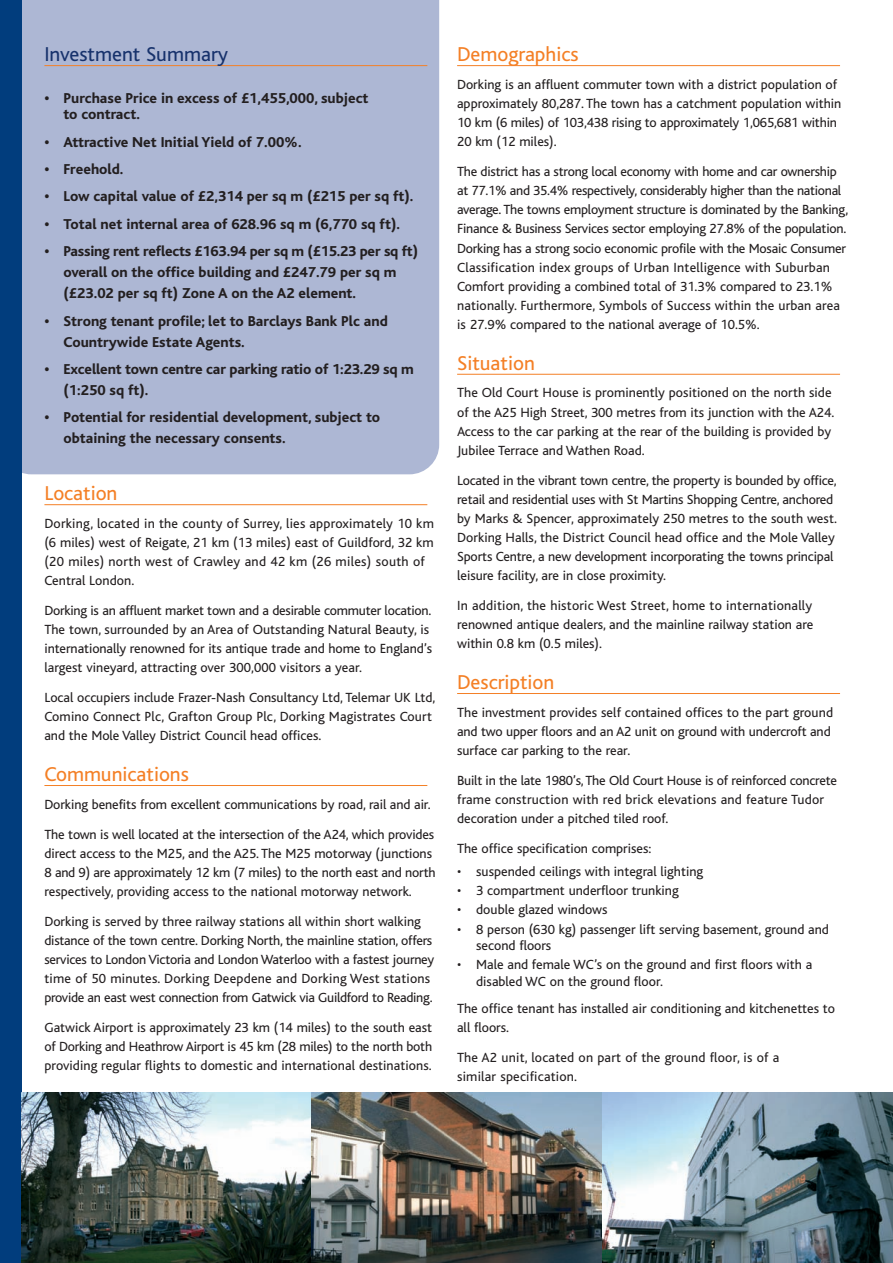
<style>
.page{position:relative;width:893px;height:1263px;background:#fff}
.page>*{position:absolute;margin:0;border:0;box-sizing:border-box;transform-origin:0 0}
.t1{font:21px "Bliss";color:#f48026}
.t2{font:21px "Bliss";color:#17326c}
.t3{font:800 15px/21px "Bliss";color:#231f20}
.t4{font:13.8px/19.2px "Bliss";color:#231f20}
</style>
<div class="page">
<div style="left:21px;top:0;width:418px;height:474px;background:#adb7d4"></div>
<div style="left:0;top:0;width:21px;height:1263px;background:#013d7d"></div>
<hr style="left:44px;top:65px;width:383px;height:1px;background:#f48026">
<hr style="left:44px;top:504px;width:383px;height:1px;background:#f48026">
<hr style="left:44px;top:785px;width:383px;height:1px;background:#f48026">
<hr style="left:457px;top:65px;width:383px;height:1px;background:#f48026">
<hr style="left:457px;top:374px;width:383px;height:1px;background:#f48026">
<hr style="left:457px;top:693px;width:383px;height:1px;background:#f48026">
<img style="left:21px;top:1093px;width:291px;height:170px">
<img style="left:312px;top:1093px;width:290px;height:170px">
<img style="left:602px;top:1093px;width:291px;height:170px">
<h1 class="t2" style="left:44px;top:47px;width:185px">Investment Summary</h1>
<p class="t3" style="left:64px;top:91px;width:306px;line-height:16.5px;text-indent:-19px">• Purchase Price in excess of £1,455,000, subject to contract.</p>
<p class="t3" style="left:44px;top:133px;width:259px">• Attractive Net Initial Yield of 7.00%.</p>
<p class="t3" style="left:44px;top:160px;width:81px">• Freehold.</p>
<p class="t3" style="left:44px;top:188px;width:371px">• Low capital value of £2,314 per sq m (£215 per sq ft).</p>
<p class="t3" style="left:44px;top:215px;width:357px">• Total net internal area of 628.96 sq m (6,770 sq ft).</p>
<p class="t3" style="left:64px;top:242px;width:356px;text-indent:-19px">• Passing rent reflects £163.94 per sq m (£15.23 per sq ft) overall on the office building and £247.79 per sq m (£23.02 per sq ft) Zone A on the A2 element.</p>
<p class="t3" style="left:64px;top:312px;width:326px;text-indent:-19px">• Strong tenant profile; let to Barclays Bank Plc and<br>Countrywide Estate Agents.</p>
<p class="t3" style="left:64px;top:360px;width:352px;text-indent:-19px">• Excellent town centre car parking ratio of 1:23.29 sq m (1:250 sq ft).</p>
<p class="t3" style="left:64px;top:409px;width:318px;text-indent:-19px">• Potential for residential development, subject to obtaining the necessary consents.</p>
<h1 class="t1" style="left:44px;top:486px;width:75px">Location</h1>
<p class="t4" style="left:44px;top:515px;width:391px">Dorking, located in the county of Surrey, lies approximately 10 km (6 miles) west of Reigate, 21 km (13 miles) east of Guildford, 32 km (20 miles) north west of Crawley and 42 km (26 miles) south of Central London.</p>
<p class="t4" style="left:44px;top:602px;width:389px">Dorking is an affluent market town and a desirable commuter location.<br>The town, surrounded by an Area of Outstanding Natural Beauty, is internationally renowned for its antique trade and home to England’s largest vineyard, attracting over 300,000 visitors a year.</p>
<p class="t4" style="left:44px;top:689px;width:393px">Local occupiers include Frazer-Nash Consultancy Ltd, Telemar UK Ltd,<br>Comino Connect Plc, Grafton Group Plc, Dorking Magistrates Court and the Mole Valley District Council head offices.</p>
<h1 class="t1" style="left:44px;top:767px;width:146px">Communications</h1>
<p class="t4" style="left:44px;top:791px;width:391px;line-height:29.7px">Dorking benefits from excellent communications by road, rail and air.<br>The town is well located at the intersection of the A24, which provides</p>
<p class="t4" style="left:44px;top:845px;width:393px">direct access to the M25, and the A25. The M25 motorway (junctions<br>8 and 9) are approximately 12 km (7 miles) to the north east and north respectively, providing access to the national motorway network.</p>
<p class="t4" style="left:44px;top:913px;width:391px">Dorking is served by three railway stations all within short walking distance of the town centre. Dorking North, the mainline station, offers services to London Victoria and London Waterloo with a fastest journey time of 50 minutes. Dorking Deepdene and Dorking West stations provide an east west connection from Gatwick via Guildford to Reading.</p>
<p class="t4" style="left:44px;top:1019px;width:389px;text-align:justify">Gatwick Airport is approximately 23 km (14 miles) to the south east of Dorking and Heathrow Airport is 45 km (28 miles) to the north both providing regular flights to domestic and international destinations.</p>
<h1 class="t1" style="left:457px;top:47px;width:123px">Demographics</h1>
<p class="t4" style="left:457px;top:76px;width:386px">Dorking is an affluent commuter town with a district population of approximately 80,287. The town has a catchment population within 10 km (6 miles) of 103,438 rising to approximately 1,065,681 within 20 km (12 miles).</p>
<p class="t4" style="left:457px;top:163px;width:393px">The district has a strong local economy with home and car ownership at 77.1% and 35.4% respectively, considerably higher than the national average. The towns employment structure is dominated by the Banking, Finance &amp; Business Services sector employing 27.8% of the population.<br>Dorking has a strong socio economic profile with the Mosaic Consumer Classification index groups of Urban Intelligence with Suburban Comfort providing a combined total of 31.3% compared to 23.1% nationally. Furthermore, Symbols of Success within the urban area is 27.9% compared to the national average of 10.5%.</p>
<h1 class="t1" style="left:457px;top:356px;width:79px">Situation</h1>
<p class="t4" style="left:457px;top:385px;width:379px">The Old Court House is prominently positioned on the north side of the A25 High Street, 300 metres from its junction with the A24.<br>Access to the car parking at the rear of the building is provided by Jubilee Terrace and Wathen Road.</p>
<p class="t4" style="left:457px;top:472px;width:381px">Located in the vibrant town centre, the property is bounded by office, retail and residential uses with St Martins Shopping Centre, anchored by Marks &amp; Spencer, approximately 250 metres to the south west.<br>Dorking Halls, the District Council head office and the Mole Valley Sports Centre, a new development incorporating the towns principal leisure facility, are in close proximity.</p>
<p class="t4" style="left:457px;top:597px;width:358px;text-align:justify">In addition, the historic West Street, home to internationally renowned antique dealers, and the mainline railway station are within 0.8 km (0.5 miles).</p>
<h1 class="t1" style="left:457px;top:675px;width:99px">Description</h1>
<p class="t4" style="left:457px;top:704px;width:377px">The investment provides self contained offices to the part ground and two upper floors and an A2 unit on ground with undercroft and surface car parking to the rear.</p>
<p class="t4" style="left:457px;top:772px;width:381px">Built in the late 1980’s, The Old Court House is of reinforced concrete frame construction with red brick elevations and feature Tudor decoration under a pitched tiled roof.</p>
<p class="t4" style="left:457px;top:840px;width:196px">The office specification comprises:</p>
<p class="t4" style="left:457px;top:864px;width:248px">• suspended ceilings with integral lighting</p>
<p class="t4" style="left:457px;top:883px;width:223px">• 3 compartment underfloor trunking</p>
<p class="t4" style="left:457px;top:902px;width:152px">• double glazed windows</p>
<p class="t4" style="left:476px;top:922px;width:354px;line-height:16.5px;text-indent:-19px">• 8 person (630 kg) passenger lift serving basement, ground and second floors</p>
<p class="t4" style="left:476px;top:958px;width:337px;line-height:16.5px;text-indent:-19px">• Male and female WC’s on the ground and first floors with a disabled WC on the ground floor.</p>
<p class="t4" style="left:457px;top:1001px;width:379px">The office tenant has installed air conditioning and kitchenettes to all floors.</p>
<p class="t4" style="left:457px;top:1050px;width:324px">The A2 unit, located on part of the ground floor, is of a similar specification.</p>
</div>
